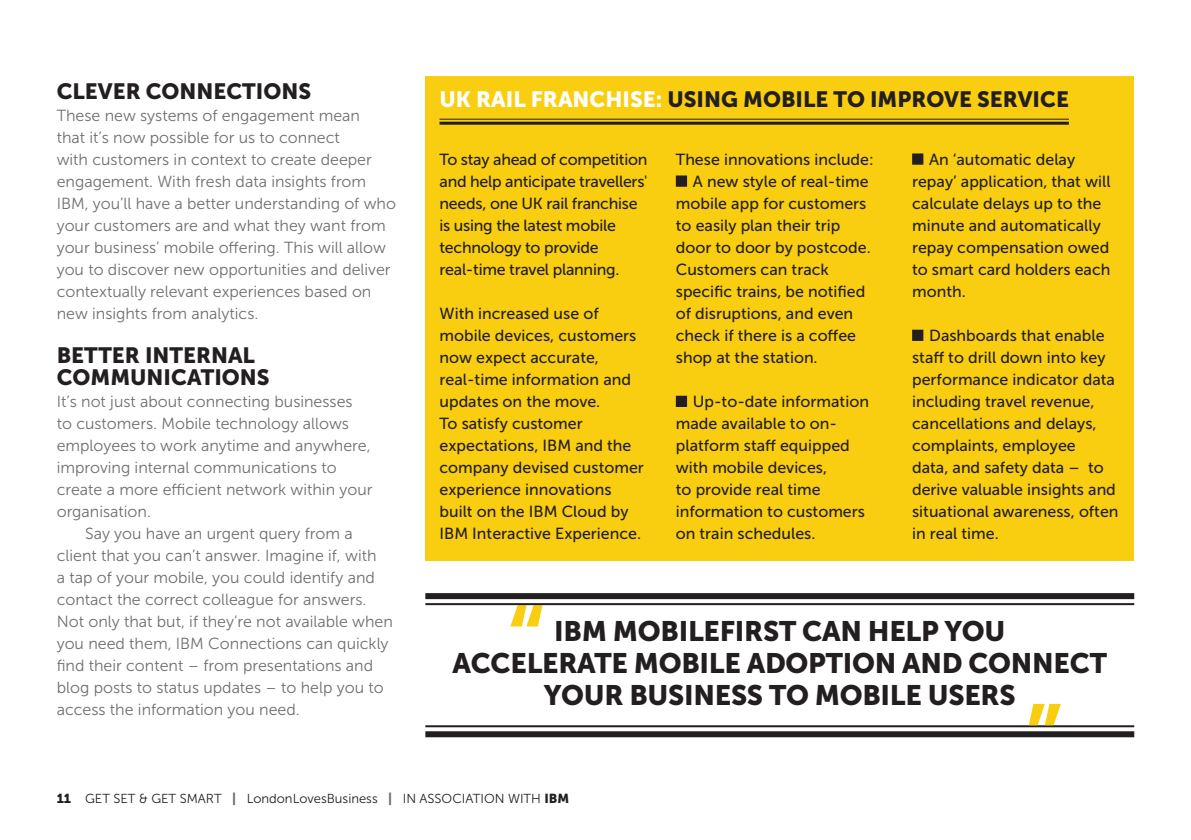
<style>
.page{position:relative;width:1191px;height:840px;background:#fff}
.page>*{position:absolute;margin:0;border:0;box-sizing:border-box;transform-origin:0 0}
.Pullquote{font:28px/32px "Museo Sans 900";letter-spacing:-.01em;color:#231f20;text-align:center}
.Top_10_headlines{font:22px/22px "Museo Sans 900";color:#231f20}
.Box_body_copy{font:16px/22px "Museo Sans 500";color:#231f20}
.Body_copy_no_indent{font:16px/22px "Museo Sans 300";color:#706f6f}
.Body_copy{font:16px/22px "Museo Sans 300";color:#706f6f}
.t1{font:13px "Museo Sans 300";color:#231f20}
.s1{color:#fff}
.s2{font-family:"Museo Sans 900"}
.s3{font-family:"Museo Sans 900";color:#706f6f}
</style>
<div class="page">
<div style="left:425px;top:77px;width:709px;height:484px;background:#face10"></div>
<hr style="left:439px;top:119px;width:630px;height:1px;background:#231f20">
<hr style="left:439px;top:122px;width:630px;height:3px;background:#231f20">
<div style="left:676px;top:175px;width:11px;height:12px;background:#231f20;border:2px solid #231f20"></div>
<div style="left:676px;top:395px;width:11px;height:12px;background:#231f20;border:2px solid #231f20"></div>
<div style="left:912px;top:153px;width:11px;height:12px;background:#231f20;border:2px solid #231f20"></div>
<div style="left:912px;top:329px;width:11px;height:12px;background:#231f20;border:2px solid #231f20"></div>
<svg style="left:510px;top:604px;width:32px;height:22px"></svg>
<svg style="left:425px;top:593px;width:709px;height:5px;background:#282425"></svg>
<hr style="left:425px;top:602px;width:709px;height:2px;background:#231f20">
<hr style="left:425px;top:724px;width:709px;height:2px;background:#231f20">
<svg style="left:425px;top:731px;width:709px;height:5px;background:#2f2b2c"></svg>
<svg style="left:1029px;top:703px;width:31px;height:21px"></svg>
<p class="Top_10_headlines" style="left:57px;top:80px;width:256px">CLEVER CONNECTIONS</p>
<p class="Body_copy_no_indent" style="left:57px;top:104px;width:341px">These new systems of engagement mean<br>that it’s now possible for us to connect<br>with customers in context to create deeper engagement. With fresh data insights from IBM, you’ll have a better understanding of who your customers are and what they want from your business’ mobile offering. This will allow you to discover new opportunities and deliver contextually relevant experiences based on new insights from analytics.</p>
<p class="Top_10_headlines" style="left:57px;top:344px;width:214px">BETTER INTERNAL<br>COMMUNICATIONS</p>
<p class="Body_copy_no_indent" style="left:57px;top:390px;width:317px">It’s not just about connecting businesses<br>to customers. Mobile technology allows employees to work anytime and anywhere, improving internal communications to create a more efficient network within your organisation.</p>
<p class="Body_copy" style="left:57px;top:522px;width:338px;text-indent:28px">Say you have an urgent query from a client that you can’t answer. Imagine if, with<br>a tap of your mobile, you could identify and contact the correct colleague for answers.<br>Not only that but, if they’re not available when you need them, IBM Connections can quickly find their content – from presentations and blog posts to status updates – to help you to access the information you need.</p>
<p class="Top_10_headlines" style="left:439px;top:88px;width:631px"><span class="s1">UK RAIL FRANCHISE:</span> USING MOBILE TO IMPROVE SERVICE</p>
<p class="Box_body_copy" style="left:439px;top:148px;width:209px">To stay ahead of competition and help anticipate travellers' needs, one UK rail franchise is using the latest mobile technology to provide real-time travel planning.</p>
<p class="Box_body_copy" style="left:439px;top:302px;width:206px">With increased use of mobile devices, customers now expect accurate, real-time information and updates on the move.<br>To satisfy customer expectations, IBM and the company devised customer experience innovations built on the IBM Cloud by<br>IBM Interactive Experience.</p>
<p class="Box_body_copy" style="left:676px;top:148px;width:199px">These innovations include:</p>
<p class="Box_body_copy" style="left:676px;top:170px;width:196px;text-indent:17px">A new style of real-time mobile app for customers to easily plan their trip door to door by postcode.<br>Customers can track specific trains, be notified of disruptions, and even check if there is a coffee shop at the station.</p>
<p class="Box_body_copy" style="left:676px;top:390px;width:195px;text-indent:17px">Up-to-date information made available to on&shy;platform staff equipped with mobile devices,<br>to provide real time information to customers on train schedules.</p>
<p class="Box_body_copy" style="left:912px;top:148px;width:200px;text-indent:17px">An ‘automatic delay repay’ application, that will calculate delays up to the minute and automatically repay compensation owed to smart card holders each month.</p>
<p class="Box_body_copy" style="left:912px;top:324px;width:208px;text-indent:17px">Dashboards that enable staff to drill down into key performance indicator data including travel revenue, cancellations and delays, complaints, employee<br>data, and safety data – to derive valuable insights and situational awareness, often in real time.</p>
<p class="Pullquote" style="left:452px;top:614px;width:656px">IBM MOBILEFIRST CAN HELP YOU<br>ACCELERATE MOBILE ADOPTION AND CONNECT<br>YOUR BUSINESS TO MOBILE USERS</p>
<p class="t1" style="left:57px;top:791px;width:514px"><span class="s2">11</span> GET SET &amp; GET SMART <span class="s3">|</span> LondonLovesBusiness <span class="s3">|</span> IN ASSOCIATION WITH <span class="s2">IBM</span></p>
</div>
